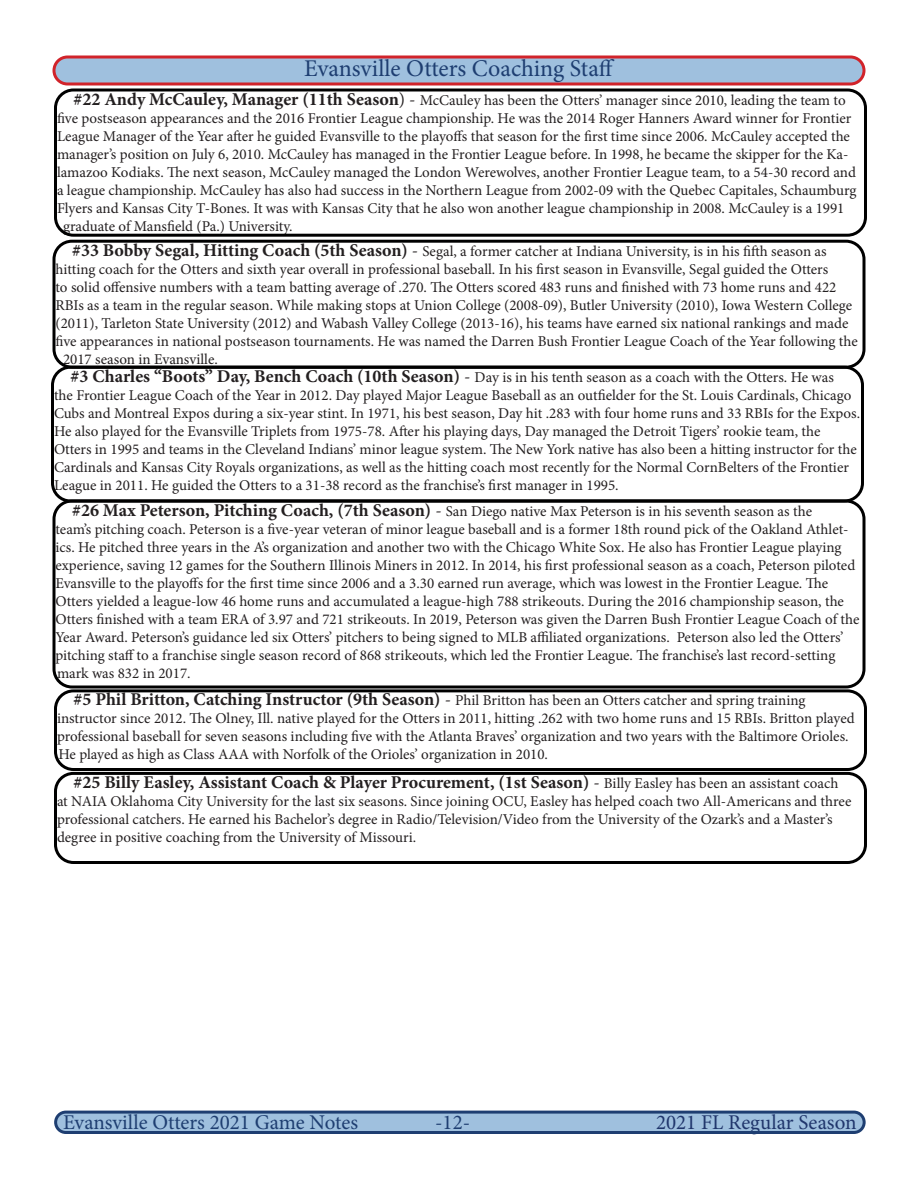
<style>
.page{position:relative;width:918px;height:1188px;background:#fff}
.page>*{position:absolute;margin:0;border:0;box-sizing:border-box;transform-origin:0 0}
.t1{font:24px "Minion Pro";color:#1e3e71}
.t2{font:21px "Minion Pro";color:#1e3e71}
.t3{font:21px "Minion Pro";color:#20366c}
.t4{font:700 18px "Minion Pro";color:#231f20}
.t5{font:15px/18px "Minion Pro";color:#231f20}
.s1{font-weight:700;font-size:18px}
.s2{font-size:18px}
.s3{font-weight:400}
.s4{font-weight:400;font-size:15px}
</style>
<div class="page">
<div style="left:56px;top:1112px;width:808px;height:21px;background:#9fc0de;border-radius:10px"></div>
<div style="left:54px;top:1111px;width:812px;height:23px;border:3px solid #1e3e71;border-radius:10px"></div>
<div style="left:54px;top:57px;width:810px;height:27px;background:#9fc0de;border-radius:14px"></div>
<div style="left:52px;top:56px;width:814px;height:30px;border:3px solid #d1232a;border-radius:14px"></div>
<div style="left:54px;top:88px;width:813px;height:149px;border:3px solid #000;border-radius:18px"></div>
<div style="left:52px;top:240px;width:814px;height:129px;border:3px solid #000;border-radius:18px"></div>
<div style="left:54px;top:689px;width:813px;height:82px;border:3px solid #000;border-radius:18px"></div>
<div style="left:51px;top:366px;width:813px;height:136px;border:3px solid #000;border-radius:18px"></div>
<div style="left:52px;top:500px;width:814px;height:188px;border:3px solid #000;border-radius:18px"></div>
<div style="left:54px;top:772px;width:813px;height:92px;border:3px solid #000;border-radius:18px"></div>
<p class="t1" style="left:304px;top:52px;width:312px">Evansville Otters Coaching Staff</p>
<p class="t5" style="left:74px;top:91px;width:774px"><span class="s1">#22 Andy McCauley, Manager (11th Season</span><span class="s2">) -</span> McCauley has been the Otters’ manager since 2010, leading the team to</p>
<p class="t5" style="left:57px;top:109px;width:796px">five postseason appearances and the 2016 Frontier League championship. He was the 2014 Roger Hanners Award winner for Frontier</p>
<p class="t5" style="left:57px;top:127px;width:795px">League Manager of the Year after he guided Evansville to the playoffs that season for the first time since 2006. McCauley accepted the</p>
<p class="t5" style="left:57px;top:145px;width:793px">manager’s position on July 6, 2010. McCauley has managed in the Frontier League before. In 1998, he became the skipper for the Ka-</p>
<p class="t5" style="left:57px;top:163px;width:801px">lamazoo Kodiaks. The next season, McCauley managed the London Werewolves, another Frontier League team, to a 54-30 record and</p>
<p class="t5" style="left:57px;top:181px;width:801px">a league championship. McCauley has also had success in the Northern League from 2002-09 with the Quebec Capitales, Schaumburg</p>
<p class="t5" style="left:57px;top:199px;width:789px">Flyers and Kansas City T-Bones. It was with Kansas City that he also won another league championship in 2008. McCauley is a 1991</p>
<p class="t5" style="left:63px;top:217px;width:231px">graduate of Mansfield (Pa.) University.</p>
<p class="t5" style="left:72px;top:242px;width:756px"><span class="s1">#33 Bobby Segal, Hitting Coach (5th Season)</span> <span class="s2">-</span> Segal, a former catcher at Indiana University, is in his fifth season as</p>
<p class="t5" style="left:56px;top:260px;width:774px">hitting coach for the Otters and sixth year overall in professional baseball. In his first season in Evansville, Segal guided the Otters</p>
<p class="t5" style="left:56px;top:278px;width:782px">to solid offensive numbers with a team batting average of .270. The Otters scored 483 runs and finished with 73 home runs and 422</p>
<p class="t5" style="left:56px;top:296px;width:798px">RBIs as a team in the regular season. While making stops at Union College (2008-09), Butler University (2010), Iowa Western College</p>
<p class="t5" style="left:56px;top:314px;width:794px">(2011), Tarleton State University (2012) and Wabash Valley College (2013-16), his teams have earned six national rankings and made</p>
<p class="t5" style="left:56px;top:332px;width:804px">five appearances in national postseason tournaments. He was named the Darren Bush Frontier League Coach of the Year following the</p>
<p class="t5" style="left:63px;top:350px;width:156px">2017 season in Evansville.</p>
<p class="t5" style="left:54px;top:368px;width:808px;text-indent:16px"><span class="s1">#3 Charles “Boots” Day, Bench Coach (10th Season)</span> <span class="s2">-</span> Day is in his tenth season as a coach with the Otters. He was<br>the Frontier League Coach of the Year in 2012. Day played Major League Baseball as an outfielder for the St. Louis Cardinals, Chicago Cubs and Montreal Expos during a six-year stint. In 1971, his best season, Day hit .283 with four home runs and 33 RBIs for the Expos.<br>He also played for the Evansville Triplets from 1975-78. After his playing days, Day managed the Detroit Tigers’ rookie team, the Otters in 1995 and teams in the Cleveland Indians’ minor league system. The New York native has also been a hitting instructor for the Cardinals and Kansas City Royals organizations, as well as the hitting coach most recently for the Normal CornBelters of the Frontier League in 2011. He guided the Otters to a 31-38 record as the franchise’s first manager in 1995.</p>
<p class="t5" style="left:56px;top:502px;width:806px;text-indent:16px"><span class="s1">#26 Max Peterson, Pitching Coach, (7th Season)</span> <span class="s2">-</span> San Diego native Max Peterson is in his seventh season as the<br>team’s pitching coach. Peterson is a five-year veteran of minor league baseball and is a former 18th round pick of the Oakland Athlet&shy;ics. He pitched three years in the A’s organization and another two with the Chicago White Sox. He also has Frontier League playing experience, saving 12 games for the Southern Illinois Miners in 2012. In 2014, his first professional season as a coach, Peterson piloted Evansville to the playoffs for the first time since 2006 and a 3.30 earned run average, which was lowest in the Frontier League. The Otters yielded a league-low 46 home runs and accumulated a league-high 788 strikeouts. During the 2016 championship season, the Otters finished with a team ERA of 3.97 and 721 strikeouts. In 2019, Peterson was given the Darren Bush Frontier League Coach of the Year Award. Peterson’s guidance led six Otters’ pitchers to being signed to MLB affiliated organizations. Peterson also led the Otters’ pitching staff to a franchise single season record of 868 strikeouts, which led the Frontier League. The franchise’s last record-setting mark was 832 in 2017.</p>
<p class="t5" style="left:57px;top:692px;width:799px;text-indent:16px"><span class="s1">#5 Phil Britton, Catching Instructor (9th Season)</span> <span class="s2">-</span> Phil Britton has been an Otters catcher and spring training instructor since 2012. The Olney, Ill. native played for the Otters in 2011, hitting .262 with two home runs and 15 RBIs. Britton played professional baseball for seven seasons including five with the Atlanta Braves’ organization and two years with the Baltimore Orioles.<br>He played as high as Class AAA with Norfolk of the Orioles’ organization in 2010.</p>
<p class="t4" style="left:74px;top:770px;width:766px">#25 Billy Easley, Assistant Coach &amp; Player Procurement, (1st Season) <span class="s3">-</span> <span class="s4">Billy Easley has been an assistant coach</span></p>
<p class="t5" style="left:57px;top:792px;width:796px">at NAIA Oklahoma City University for the last six seasons. Since joining OCU, Easley has helped coach two All-Americans and three professional catchers. He earned his Bachelor’s degree in Radio/Television/Video from the University of the Ozark’s and a Master’s degree in positive coaching from the University of Missouri.</p>
<p class="t2" style="left:63px;top:1108px;width:296px">Evansville Otters 2021 Game Notes</p>
<p class="t2" style="left:435px;top:1108px;width:37px">-12-</p>
<p class="t3" style="left:656px;top:1108px;width:202px">2021 FL Regular Season</p>
</div>
